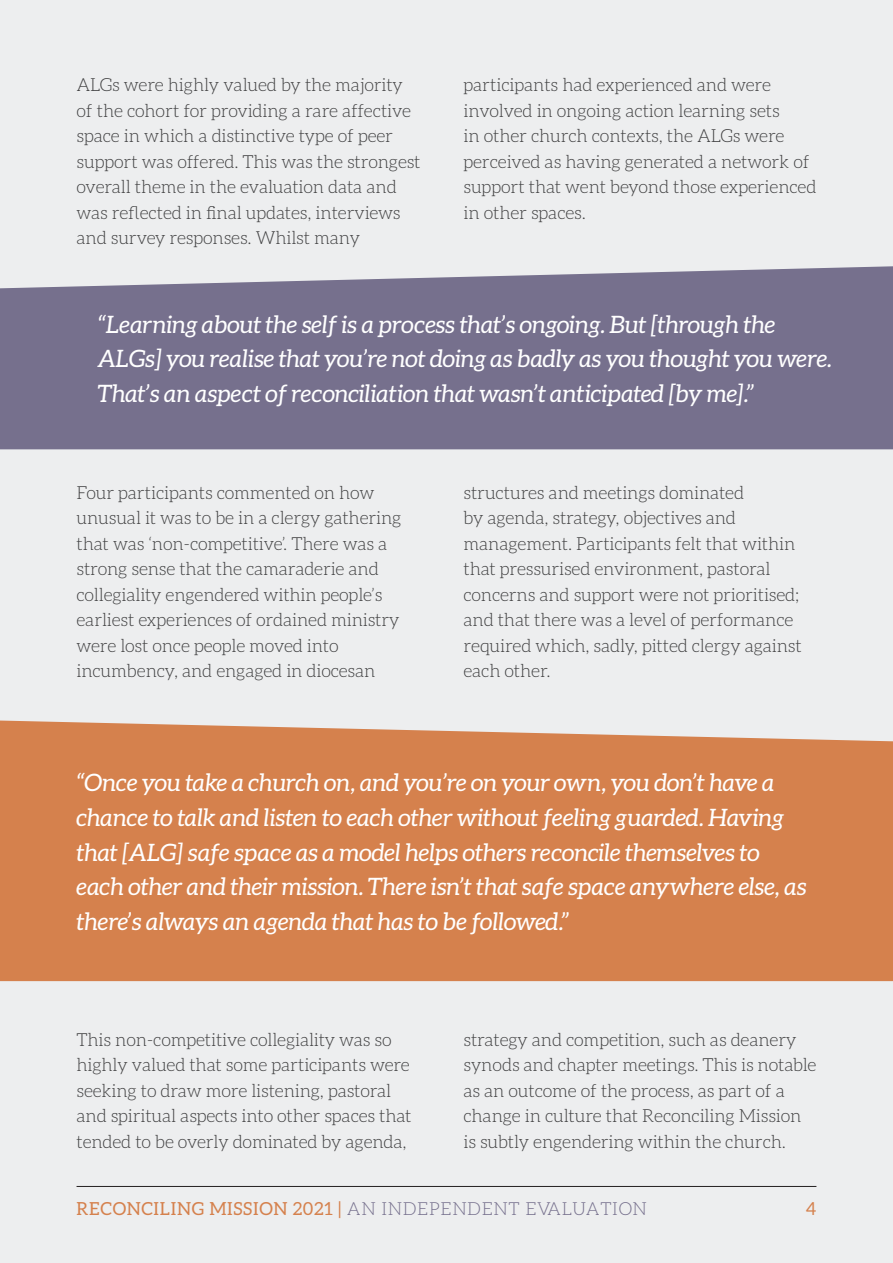
<style>
.page{position:relative;width:893px;height:1263px;background:#edeeef}
.page>*{position:absolute;margin:0;border:0;box-sizing:border-box;transform-origin:0 0}
.Body_Copy{font:italic 24px/34.5px "Aleo";letter-spacing:-.01em;color:#fff}
.Body_Copy-2{font:300 18px/25.5px "Aleo";letter-spacing:-.01em;color:#3e3e3f}
.Body_Copy-3{font:18px "Aleo";letter-spacing:.04em;color:#d5814d}
.s1{font-weight:300;color:#76708d}
</style>
<div class="page">
<div style="left:0;top:266px;width:893px;height:183px;background:#76708d"></div>
<div style="left:0;top:720px;width:893px;height:261px;background:#d5814d"></div>
<hr style="left:77px;top:1186px;width:739px;height:1px;background:#231f20">
<p class="Body_Copy-2" style="left:77px;top:72px;width:346px">ALGs were highly valued by the majority of the cohort for providing a rare affective space in which a distinctive type of peer support was offered. This was the strongest overall theme in the evaluation data and was reflected in final updates, interviews and survey responses. Whilst many</p>
<p class="Body_Copy-2" style="left:463px;top:72px;width:354px">participants had experienced and were involved in ongoing action learning sets<br>in other church contexts, the ALGs were perceived as having generated a network of support that went beyond those experienced in other spaces.</p>
<p class="Body_Copy" style="left:98px;top:307px;width:736px">“Learning about the self is a process that’s ongoing. But [through the<br>ALGs] you realise that you’re not doing as badly as you thought you were.<br>That’s an aspect of reconciliation that wasn’t anticipated [by me].”</p>
<p class="Body_Copy-2" style="left:77px;top:479px;width:326px">Four participants commented on how unusual it was to be in a clergy gathering that was ‘non-competitive’. There was a strong sense that the camaraderie and collegiality engendered within people’s earliest experiences of ordained ministry were lost once people moved into incumbency, and engaged in diocesan</p>
<p class="Body_Copy-2" style="left:463px;top:479px;width:340px">structures and meetings dominated<br>by agenda, strategy, objectives and management. Participants felt that within that pressurised environment, pastoral concerns and support were not prioritised; and that there was a level of performance required which, sadly, pitted clergy against each other.</p>
<p class="Body_Copy" style="left:77px;top:765px;width:732px">“Once you take a church on, and you’re on your own, you don’t have a chance to talk and listen to each other without feeling guarded. Having that [ALG] safe space as a model helps others reconcile themselves to each other and their mission. There isn’t that safe space anywhere else, as there’s always an agenda that has to be followed.”</p>
<p class="Body_Copy-2" style="left:77px;top:1026px;width:337px">This non-competitive collegiality was so highly valued that some participants were seeking to draw more listening, pastoral and spiritual aspects into other spaces that tended to be overly dominated by agenda,</p>
<p class="Body_Copy-2" style="left:463px;top:1026px;width:354px">strategy and competition, such as deanery synods and chapter meetings. This is notable as an outcome of the process, as part of a change in culture that Reconciling Mission is subtly engendering within the church.</p>
<p class="Body_Copy-3" style="left:77px;top:1198px;width:572px">RECONCILING MISSION 2021 | <span class="s1">AN INDEPENDENT EVALUATION</span></p>
<p class="Body_Copy-3" style="left:806px;top:1198px;width:12px">4</p>
</div>
